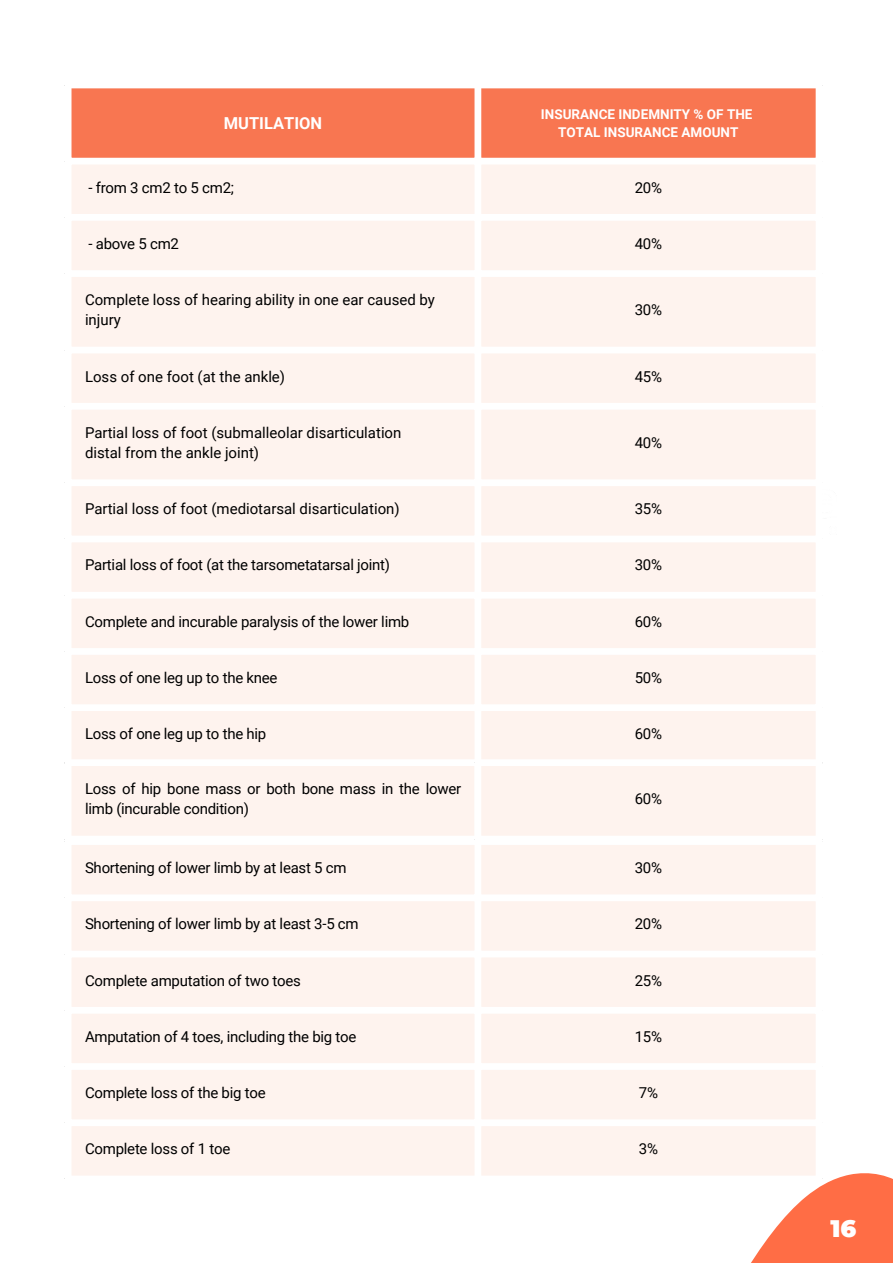
<style>
.page{position:relative;width:893px;height:1264px;background:#fff}
.page>*{position:absolute;margin:0;border:0;box-sizing:border-box;transform-origin:0 0}
.t1{font:900 24px "Montserrat";color:#fff}
.t2{font:700 16.5px "Roboto";color:#fff}
.t3{font:15px/20.2px "Roboto";letter-spacing:-.015em;color:#000}
.t4{font:700 13.5px "Roboto";color:#fff}
</style>
<div class="page">
<svg style="left:751px;top:1173px;width:141px;height:89px"></svg>
<div style="left:71px;top:88px;width:744px;height:70px;background:#f87651"></div>
<div style="left:72px;top:165px;width:743px;height:594px;background:#fef3ee"></div>
<div style="left:474px;top:88px;width:7px;height:672px;background:#fff"></div>
<div style="left:65px;top:214px;width:757px;height:7px;background:#fff"></div>
<div style="left:65px;top:270px;width:757px;height:7px;background:#fff"></div>
<div style="left:65px;top:347px;width:757px;height:6px;background:#fff"></div>
<div style="left:65px;top:403px;width:757px;height:6px;background:#fff"></div>
<div style="left:65px;top:479px;width:757px;height:7px;background:#fff"></div>
<div style="left:65px;top:535px;width:757px;height:7px;background:#fff"></div>
<div style="left:65px;top:592px;width:757px;height:6px;background:#fff"></div>
<div style="left:65px;top:648px;width:757px;height:6px;background:#fff"></div>
<div style="left:65px;top:704px;width:757px;height:7px;background:#fff"></div>
<div style="left:72px;top:845px;width:743px;height:330px;background:#fef3ee"></div>
<div style="left:474px;top:845px;width:7px;height:330px;background:#fff"></div>
<div style="left:815px;top:845px;width:7px;height:330px;background:#fff"></div>
<div style="left:65px;top:894px;width:757px;height:7px;background:#fff"></div>
<div style="left:65px;top:950px;width:757px;height:7px;background:#fff"></div>
<div style="left:65px;top:1006px;width:757px;height:7px;background:#fff"></div>
<div style="left:65px;top:1063px;width:757px;height:6px;background:#fff"></div>
<div style="left:65px;top:1119px;width:757px;height:7px;background:#fff"></div>
<div style="left:65px;top:1175px;width:757px;height:7px;background:#fff"></div>
<div style="left:68px;top:762px;width:410px;height:77px;background:#fef3ee"></div>
<div style="left:65px;top:766px;width:6px;height:69px;background:#fff"></div>
<div style="left:65px;top:759px;width:416px;height:7px;background:#fff"></div>
<div style="left:65px;top:835px;width:416px;height:7px;background:#fff"></div>
<div style="left:477px;top:762px;width:342px;height:77px;background:#fef3ee"></div>
<div style="left:474px;top:766px;width:7px;height:69px;background:#fff"></div>
<div style="left:815px;top:766px;width:7px;height:69px;background:#fff"></div>
<div style="left:474px;top:759px;width:348px;height:7px;background:#fff"></div>
<div style="left:474px;top:835px;width:348px;height:7px;background:#fff"></div>
<p class="t2" style="left:224px;top:114px;width:100px">MUTILATION</p>
<p class="t4" style="left:541px;top:106px;width:213px">INSURANCE INDEMNITY % OF THE</p>
<p class="t4" style="left:558px;top:124px;width:182px">TOTAL INSURANCE AMOUNT</p>
<p class="t3" style="left:88px;top:177px;width:147px">- from 3 cm2 to 5 cm2;</p>
<p class="t3" style="left:634px;top:177px;width:29px">20%</p>
<p class="t3" style="left:88px;top:233px;width:92px">- above 5 cm2</p>
<p class="t3" style="left:634px;top:233px;width:29px">40%</p>
<p class="t3" style="left:85px;top:290px;width:351px">Complete loss of hearing ability in one ear caused by injury</p>
<p class="t3" style="left:634px;top:300px;width:29px">30%</p>
<p class="t3" style="left:85px;top:366px;width:202px">Loss of one foot (at the ankle)</p>
<p class="t3" style="left:634px;top:366px;width:29px">45%</p>
<p class="t3" style="left:85px;top:422px;width:318px">Partial loss of foot (submalleolar disarticulation</p>
<p class="t3" style="left:85px;top:443px;width:176px">distal from the ankle joint)</p>
<p class="t3" style="left:634px;top:432px;width:29px">40%</p>
<p class="t3" style="left:85px;top:499px;width:316px">Partial loss of foot (mediotarsal disarticulation)</p>
<p class="t3" style="left:634px;top:499px;width:29px">35%</p>
<p class="t3" style="left:85px;top:555px;width:306px">Partial loss of foot (at the tarsometatarsal joint)</p>
<p class="t3" style="left:634px;top:555px;width:29px">30%</p>
<p class="t3" style="left:85px;top:611px;width:326px">Complete and incurable paralysis of the lower limb</p>
<p class="t3" style="left:634px;top:611px;width:29px">60%</p>
<p class="t3" style="left:85px;top:667px;width:194px">Loss of one leg up to the knee</p>
<p class="t3" style="left:634px;top:667px;width:29px">50%</p>
<p class="t3" style="left:85px;top:724px;width:183px">Loss of one leg up to the hip</p>
<p class="t3" style="left:634px;top:724px;width:29px">60%</p>
<p class="t3" style="left:85px;top:778px;width:378px">Loss of hip bone mass or both bone mass in the lower limb (incurable condition)</p>
<p class="t3" style="left:634px;top:789px;width:29px">60%</p>
<p class="t3" style="left:85px;top:857px;width:263px">Shortening of lower limb by at least 5 cm</p>
<p class="t3" style="left:634px;top:857px;width:29px">30%</p>
<p class="t3" style="left:85px;top:914px;width:275px">Shortening of lower limb by at least 3-5 cm</p>
<p class="t3" style="left:634px;top:914px;width:29px">20%</p>
<p class="t3" style="left:85px;top:970px;width:217px">Complete amputation of two toes</p>
<p class="t3" style="left:634px;top:970px;width:29px">25%</p>
<p class="t3" style="left:85px;top:1026px;width:273px">Amputation of 4 toes, including the big toe</p>
<p class="t3" style="left:634px;top:1026px;width:29px">15%</p>
<p class="t3" style="left:85px;top:1082px;width:182px">Complete loss of the big toe</p>
<p class="t3" style="left:638px;top:1082px;width:21px">7%</p>
<p class="t3" style="left:85px;top:1138px;width:147px">Complete loss of 1 toe</p>
<p class="t3" style="left:638px;top:1138px;width:21px">3%</p>
<p class="t1" style="left:821px;top:1213px;width:36px">116</p>
<p class="t1" style="left:831px;top:1213px;width:18px">0</p>
</div>
